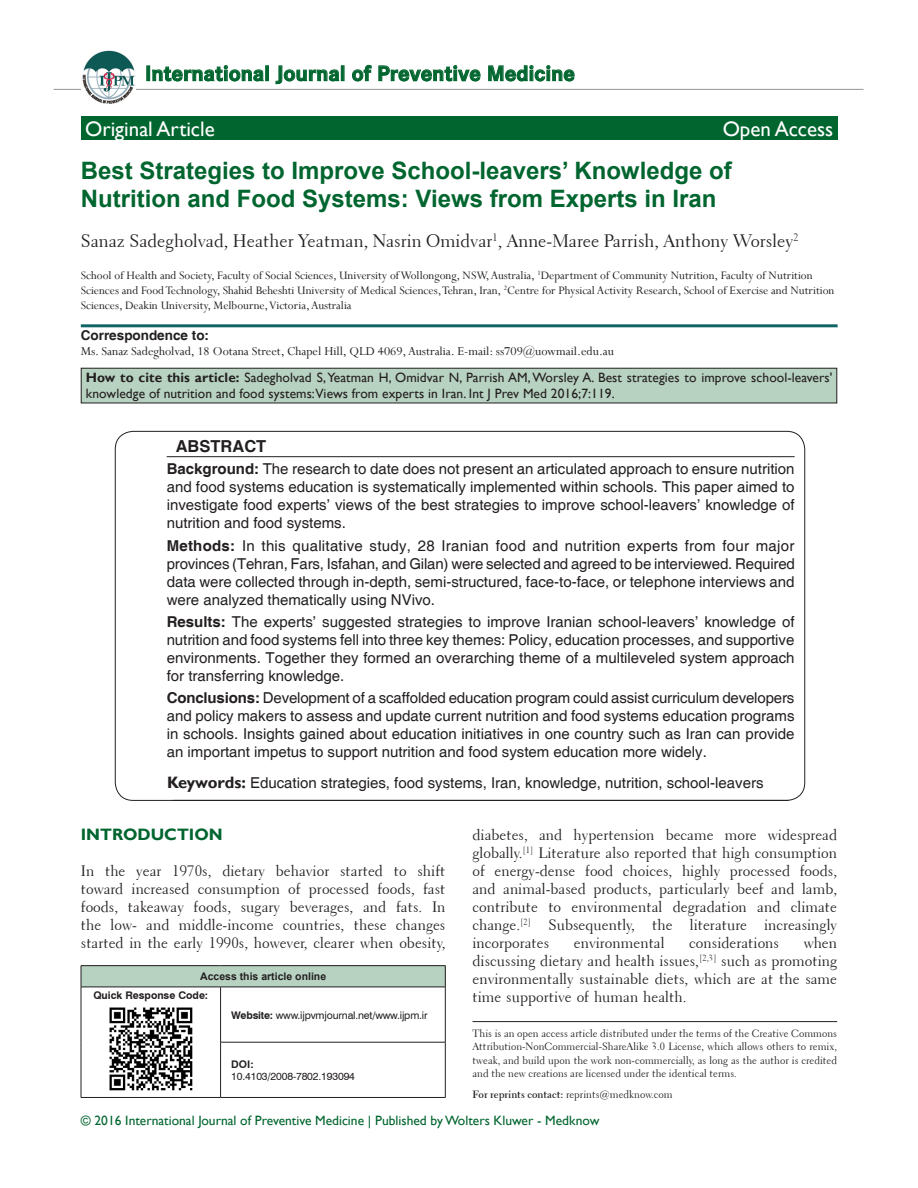
<style>
.page{position:relative;width:918px;height:1188px;background:#fff}
.page>*{position:absolute;margin:0;border:0;box-sizing:border-box;transform-origin:0 0}
.AT{font:700 24px/28.8px "Arial";color:#00652e}
.t1{font:700 21px "Corporate SBQ";color:#00652e}
.AH{font:21px "Gill Sans";color:#fff}
.AU{font:18px "Transitional 521 BT Roman A";color:#231f20}
.t2{font:700 16.5px "Gill Sans";color:#00652e}
.ABSH{font:700 16.5px "Helvetica";color:#231f20}
.ABS{font:15px/18px "Helvetica";color:#231f20;text-align:justify}
.TX{font:15px/18px "Transitional 521 BT Roman A";color:#231f20;text-align:justify}
.KWD{font:15px "Helvetica";color:#231f20}
.HIS{font:13.5px/16.2px "Gill Sans";letter-spacing:.005em;color:#231f20}
.ADD{font:13.5px/15px "Perpetua";color:#231f20}
.t3{font:13.5px "Gill Sans";color:#00652e}
.AFF{font:12.75px/15px "Perpetua";color:#231f20}
.OS{font:10.5px/13.5px "Transitional 521 BT Roman A";color:#231f20;text-align:justify}
.Web{font:10.5px "Swiss 721 BT";letter-spacing:-.015em;color:#231f20}
.DOI{font:10.5px/12.6px "Swiss 721 BT";letter-spacing:-.015em;color:#231f20}
.AAO{font:700 10.5px "Arial";color:#231f20}
.QRC{font:700 10.5px "Swiss 721 BT";color:#231f20}
.s1{font-family:"Helvetica";font-weight:700}
.s2{font-weight:700}
.s3{font-family:"Gill Sans";font-weight:700;font-size:16.5px}
.s4{font-family:"Transitional 521 BT Bold A"}
</style>
<div class="page">
<hr style="left:54px;top:89px;width:810px;height:1px;background:#939598">
<img style="left:81px;top:51px;width:55px;height:52px">
<div style="left:147px;top:66px;width:3px;height:15px;border:1px solid #00652e"></div>
<svg style="left:152px;top:65px;width:112px;height:25px"></svg>
<div style="left:265px;top:65px;width:4px;height:16px;border:1px solid #00652e"></div>
<svg style="left:275px;top:65px;width:65px;height:20px"></svg>
<div style="left:341px;top:65px;width:3px;height:16px;border:1px solid #00652e"></div>
<svg style="left:352px;top:65px;width:20px;height:17px"></svg>
<svg style="left:378px;top:65px;width:103px;height:25px"></svg>
<svg style="left:488px;top:65px;width:87px;height:17px"></svg>
<hr style="left:167px;top:456px;width:628px;height:1px;background:#231f20">
<div style="left:81px;top:966px;width:364px;height:21px;background:#b8d2c1"></div>
<svg style="left:445px;top:966px;width:1px;height:21px"></svg>
<hr style="left:81px;top:1097px;width:140px;height:1px;background:#231f20">
<hr style="left:445px;top:987px;width:1px;height:55px;background:#231f20">
<hr style="left:445px;top:1042px;width:1px;height:55px;background:#231f20">
<hr style="left:220px;top:987px;width:1px;height:55px;background:#231f20">
<hr style="left:220px;top:1042px;width:226px;height:1px;background:#231f20">
<hr style="left:220px;top:1042px;width:1px;height:55px;background:#231f20">
<hr style="left:81px;top:987px;width:1px;height:55px;background:#231f20">
<hr style="left:81px;top:1042px;width:1px;height:55px;background:#231f20">
<hr style="left:81px;top:965px;width:140px;height:1px;background:#231f20">
<svg style="left:81px;top:966px;width:1px;height:21px"></svg>
<hr style="left:221px;top:965px;width:225px;height:1px;background:#231f20">
<hr style="left:81px;top:987px;width:140px;height:1px;background:#231f20">
<hr style="left:221px;top:987px;width:225px;height:1px;background:#231f20">
<hr style="left:221px;top:1097px;width:225px;height:1px;background:#231f20">
<img style="left:109px;top:1007px;width:84px;height:84px">
<hr style="left:472px;top:1021px;width:365px;height:1px;background:#231f20">
<div style="left:81px;top:117px;width:757px;height:23px;background:#00652e"></div>
<hr style="left:81px;top:324px;width:757px;height:3px;background:#106667">
<div style="left:81px;top:368px;width:756px;height:35px;background:#b8d2c1"></div>
<div style="left:81px;top:368px;width:756px;height:35px;border:1px solid #231f20"></div>
<h2 class="t1" style="left:145px;top:61px;width:431px">International Journal of Preventive Medicine</h2>
<p class="AH" style="left:85px;top:116px;width:131px">Original Article</p>
<p class="AH" style="left:723px;top:116px;width:112px">Open Access</p>
<p class="AT" style="left:81px;top:156px;width:652px">Best Strategies to Improve School‑leavers’ Knowledge of<br>Nutrition and Food Systems: Views from Experts in Iran</p>
<p class="AU" style="left:81px;top:230px;width:719px">Sanaz Sadegholvad, Heather Yeatman, Nasrin Omidvar<sup>1</sup>, Anne‑Maree Parrish, Anthony Worsley<sup>2</sup></p>
<p class="AFF" style="left:81px;top:268px;width:755px">School of Health and Society, Faculty of Social Sciences, University of Wollongong, NSW, Australia, <sup>1</sup>Department of Community Nutrition, Faculty of Nutrition<br>Sciences and Food Technology, Shahid Beheshti University of Medical Sciences, Tehran, Iran, <sup>2</sup>Centre for Physical Activity Research, School of Exercise and Nutrition<br>Sciences, Deakin University, Melbourne, Victoria, Australia</p>
<p class="ADD" style="left:81px;top:328px;width:535px"><span class="s1">Correspondence to:<br></span>Ms. Sanaz Sadegholvad, 18 Ootana Street, Chapel Hill, QLD 4069, Australia. E‑mail: ss709@uowmail.edu.au</p>
<p class="HIS" style="left:86px;top:370px;width:748px"><span class="s2">How to cite this article:</span> Sadegholvad S, Yeatman H, Omidvar N, Parrish AM, Worsley A. Best strategies to improve school-leavers' knowledge of nutrition and food systems:Views from experts in Iran. Int J Prev Med 2016;7:119.</p>
<p class="ABSH" style="left:176px;top:436px;width:92px">ABSTRACT</p>
<p class="ABS" style="left:167px;top:461px;width:629px"><span class="s2">Background:</span> The research to date does not present an articulated approach to ensure nutrition and food systems education is systematically implemented within schools. This paper aimed to investigate food experts’ views of the best strategies to improve school‑leavers’ knowledge of nutrition and food systems.</p>
<p class="ABS" style="left:167px;top:537px;width:630px"><span class="s2">Methods:</span> In this qualitative study, 28 Iranian food and nutrition experts from four major provinces (Tehran, Fars, Isfahan, and Gilan) were selected and agreed to be interviewed. Required data were collected through in‑depth, semi‑structured, face‑to‑face, or telephone interviews and were analyzed thematically using NVivo.</p>
<p class="ABS" style="left:167px;top:613px;width:629px"><span class="s2">Results:</span> The experts’ suggested strategies to improve Iranian school‑leavers’ knowledge of nutrition and food systems fell into three key themes: Policy, education processes, and supportive environments. Together they formed an overarching theme of a multileveled system approach for transferring knowledge.</p>
<p class="ABS" style="left:167px;top:690px;width:629px"><span class="s2">Conclusions:</span> Development of a scaffolded education program could assist curriculum developers and policy makers to assess and update current nutrition and food systems education programs in schools. Insights gained about education initiatives in one country such as Iran can provide an important impetus to support nutrition and food system education more widely.</p>
<p class="KWD" style="left:167px;top:774px;width:598px"><span class="s3">Keywords:</span> Education strategies, food systems, Iran, knowledge, nutrition, school‑leavers</p>
<h1 class="t2" style="left:81px;top:824px;width:143px">INTRODUCTION</h1>
<p class="TX" style="left:81px;top:862px;width:366px">In the year 1970s, dietary behavior started to shift toward increased consumption of processed foods, fast foods, takeaway foods, sugary beverages, and fats. In the low‑ and middle‑income countries, these changes started in the early 1990s, however, clearer when obesity,</p>
<p class="AAO" style="left:200px;top:969px;width:128px">Access this article online</p>
<p class="QRC" style="left:93px;top:989px;width:116px">Quick Response Code:</p>
<p class="Web" style="left:231px;top:1008px;width:198px"><span class="s2">Website:</span> www.ijpvmjournal.net/www.ijpm.ir</p>
<p class="DOI" style="left:231px;top:1057px;width:125px"><span class="s2">DOI:<br></span>10.4103/2008-7802.193094</p>
<p class="TX" style="left:472px;top:826px;width:366px">diabetes, and hypertension became more widespread globally.<sup>[1]</sup> Literature also reported that high consumption of energy‑dense food choices, highly processed foods, and animal‑based products, particularly beef and lamb, contribute to environmental degradation and climate change.<sup>[2]</sup> Subsequently, the literature increasingly incorporates</p>
<p class="TX" style="left:472px;top:934px;width:366px;text-indent:331px">when discussing dietary and health issues,<sup>[2,3]</sup> such as promoting environmentally sustainable diets, which are at the same time supportive of human health.</p>
<p class="TX" style="left:574px;top:934px;width:92px">environmental</p>
<p class="TX" style="left:689px;top:934px;width:91px">considerations</p>
<p class="OS" style="left:472px;top:1027px;width:366px">This is an open access article distributed under the terms of the Creative Commons Attribution‑NonCommercial‑ShareAlike 3.0 License, which allows others to remix, tweak, and build upon the work non‑commercially, as long as the author is credited and the new creations are licensed under the identical terms.</p>
<p class="OS" style="left:472px;top:1087px;width:202px"><span class="s4">For reprints contact:</span> reprints@medknow.com</p>
<p class="t3" style="left:81px;top:1112px;width:520px">© 2016 International Journal of Preventive Medicine | Published by Wolters Kluwer - Medknow</p>
</div>
